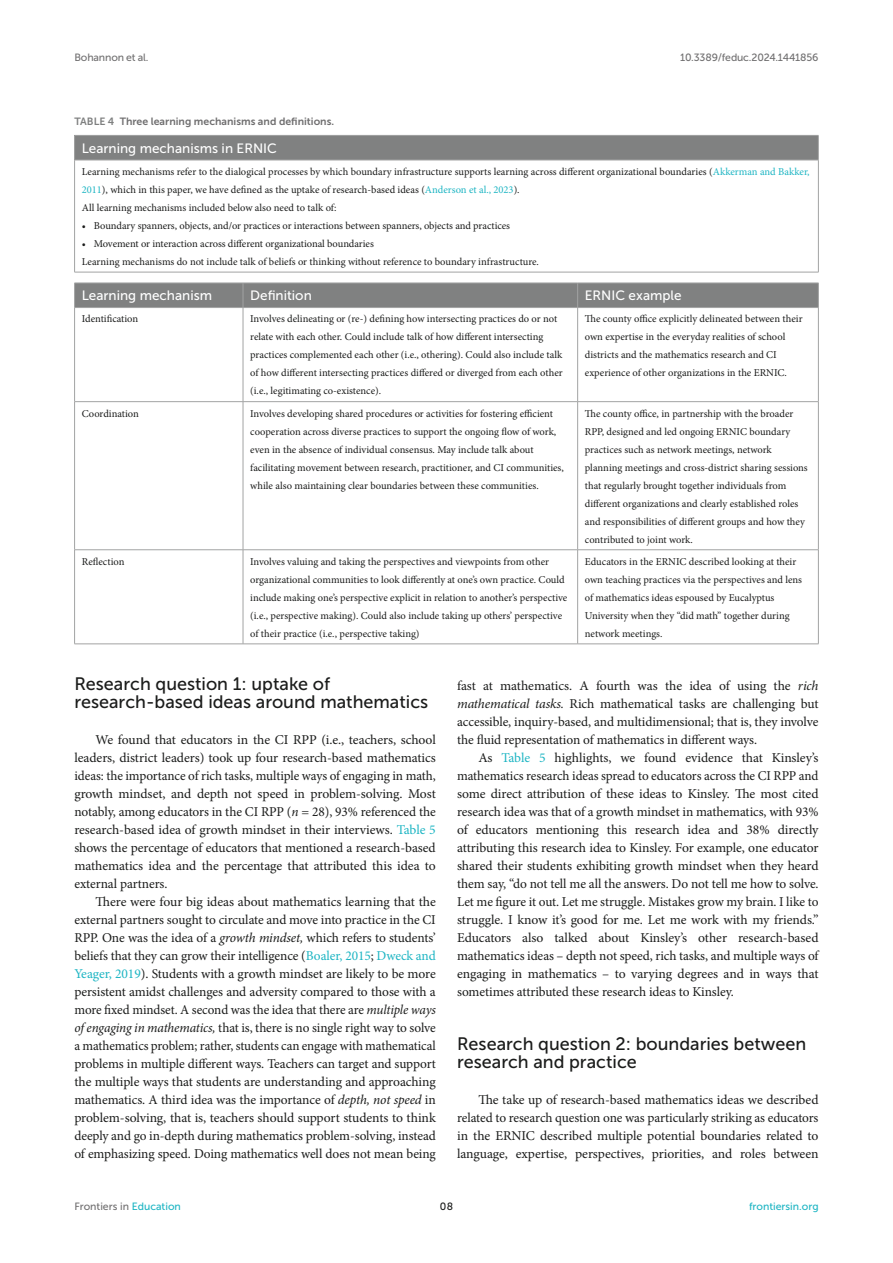
<style>
.page{position:relative;width:893px;height:1263px;background:#fff}
.page>*{position:absolute;margin:0;border:0;box-sizing:border-box;transform-origin:0 0}
.HEAD_2{font:18px/18px "Museo Sans 500";color:#1b1c1b}
.TEXT{font:13.5px/18px "Minion Pro";letter-spacing:-.005em;color:#1b1c1b;text-align:justify}
.TB_CH{font:13.5px "Museo Sans 500";color:#fff}
.TB_TX{font:10.5px/18px "Minion Pro";color:#1b1c1b}
.TB_BL{font:10.5px "Minion Pro";letter-spacing:-.005em;color:#1b1c1b}
.t1{font:10.5px "Museo Sans 500";letter-spacing:-.015em;color:#706f70}
.TT{font:10.5px "Museo Sans 700";color:#706f70}
.t2{font:10.5px "Museo Sans 500";color:#1db5c3}
.t3{font:10.5px "Museo Sans 500";color:#1b1c1b}
.s1{color:#7e7f7f}
.s2{color:#1db5c3}
.s3{font-style:italic}
</style>
<div class="page">
<div style="left:75px;top:135px;width:743px;height:25px;background:#808181"></div>
<hr style="left:74px;top:135px;width:745px;height:1px;background:#a2a3a3">
<svg style="left:74px;top:136px;width:1px;height:24px"></svg>
<svg style="left:818px;top:136px;width:1px;height:24px"></svg>
<hr style="left:74px;top:160px;width:745px;height:1px;background:#a2a3a3">
<hr style="left:74px;top:160px;width:1px;height:112px;background:#a2a3a3">
<hr style="left:818px;top:160px;width:1px;height:112px;background:#a2a3a3">
<hr style="left:74px;top:272px;width:745px;height:1px;background:#a2a3a3">
<hr style="left:243px;top:549px;width:335px;height:1px;background:#a2a3a3">
<hr style="left:243px;top:644px;width:335px;height:1px;background:#a2a3a3">
<hr style="left:577px;top:402px;width:1px;height:148px;background:#a2a3a3">
<hr style="left:818px;top:402px;width:1px;height:148px;background:#a2a3a3">
<hr style="left:578px;top:549px;width:241px;height:1px;background:#a2a3a3">
<hr style="left:577px;top:550px;width:1px;height:94px;background:#a2a3a3">
<hr style="left:818px;top:550px;width:1px;height:94px;background:#a2a3a3">
<hr style="left:578px;top:644px;width:241px;height:1px;background:#a2a3a3">
<hr style="left:74px;top:402px;width:1px;height:148px;background:#a2a3a3">
<hr style="left:243px;top:402px;width:1px;height:148px;background:#a2a3a3">
<hr style="left:74px;top:549px;width:169px;height:1px;background:#a2a3a3">
<hr style="left:74px;top:550px;width:1px;height:94px;background:#a2a3a3">
<hr style="left:243px;top:550px;width:1px;height:94px;background:#a2a3a3">
<hr style="left:74px;top:644px;width:169px;height:1px;background:#a2a3a3">
<svg style="left:74px;top:283px;width:745px;height:25px;background:#818282"></svg>
<hr style="left:74px;top:307px;width:169px;height:1px;background:#a2a3a3">
<hr style="left:243px;top:401px;width:335px;height:1px;background:#a2a3a3">
<hr style="left:577px;top:308px;width:1px;height:93px;background:#a2a3a3">
<hr style="left:818px;top:308px;width:1px;height:93px;background:#a2a3a3">
<hr style="left:578px;top:401px;width:241px;height:1px;background:#a2a3a3">
<hr style="left:74px;top:308px;width:1px;height:93px;background:#a2a3a3">
<hr style="left:243px;top:308px;width:1px;height:93px;background:#a2a3a3">
<hr style="left:74px;top:401px;width:169px;height:1px;background:#a2a3a3">
<p class="t1" style="left:74px;top:51px;width:76px">Bohannon et al.</p>
<p class="t1" style="left:680px;top:51px;width:140px">10.3389/feduc.2024.1441856</p>
<p class="TT" style="left:74px;top:115px;width:261px"><span class="s1">TABLE 4</span> Three learning mechanisms and definitions.</p>
<p class="TB_CH" style="left:82px;top:141px;width:197px">Learning mechanisms in ERNIC</p>
<p class="TB_TX" style="left:82px;top:163px;width:729px">Learning mechanisms refer to the dialogical processes by which boundary infrastructure supports learning across different organizational boundaries (<span class="s2">Akkerman and Bakker,<br>2011</span>), which in this paper, we have defined as the uptake of research-based ideas (<span class="s2">Anderson et al., 2023</span>).</p>
<p class="TB_TX" style="left:82px;top:199px;width:256px">All learning mechanisms included below also need to talk of:</p>
<p class="TB_BL" style="left:82px;top:218px;width:430px">• Boundary spanners, objects, and/or practices or interactions between spanners, objects and practices</p>
<p class="TB_BL" style="left:82px;top:236px;width:294px">• Movement or interaction across different organizational boundaries</p>
<p class="TB_TX" style="left:82px;top:253px;width:459px">Learning mechanisms do not include talk of beliefs or thinking without reference to boundary infrastructure.</p>
<p class="TB_CH" style="left:82px;top:288px;width:132px">Learning mechanism</p>
<p class="TB_CH" style="left:250px;top:288px;width:63px">Definition</p>
<p class="TB_CH" style="left:585px;top:288px;width:98px">ERNIC example</p>
<p class="TB_TX" style="left:82px;top:310px;width:58px">Identification</p>
<p class="TB_TX" style="left:250px;top:310px;width:314px">Involves delineating or (re-) defining how intersecting practices do or not relate with each other. Could include talk of how different intersecting practices complemented each other (i.e., othering). Could also include talk of how different intersecting practices differed or diverged from each other (i.e., legitimating co-existence).</p>
<p class="TB_TX" style="left:585px;top:310px;width:219px">The county office explicitly delineated between their own expertise in the everyday realities of school districts and the mathematics research and CI experience of other organizations in the ERNIC.</p>
<p class="TB_TX" style="left:82px;top:404px;width:59px">Coordination</p>
<p class="TB_TX" style="left:250px;top:404px;width:315px">Involves developing shared procedures or activities for fostering efficient cooperation across diverse practices to support the ongoing flow of work, even in the absence of individual consensus. May include talk about facilitating movement between research, practitioner, and CI communities, while also maintaining clear boundaries between these communities.</p>
<p class="TB_TX" style="left:585px;top:404px;width:224px">The county office, in partnership with the broader RPP, designed and led ongoing ERNIC boundary practices such as network meetings, network planning meetings and cross-district sharing sessions that regularly brought together individuals from different organizations and clearly established roles and responsibilities of different groups and how they contributed to joint work.</p>
<p class="TB_TX" style="left:82px;top:552px;width:44px">Reflection</p>
<p class="TB_TX" style="left:250px;top:552px;width:319px">Involves valuing and taking the perspectives and viewpoints from other organizational communities to look differently at one’s own practice. Could include making one’s perspective explicit in relation to another’s perspective (i.e., perspective making). Could also include taking up others’ perspective of their practice (i.e., perspective taking)</p>
<p class="TB_TX" style="left:585px;top:552px;width:219px">Educators in the ERNIC described looking at their own teaching practices via the perspectives and lens of mathematics ideas espoused by Eucalyptus University when they “did math” together during network meetings.</p>
<p class="HEAD_2" style="left:74px;top:675px;width:355px">Research question 1: uptake of research-based ideas around mathematics</p>
<p class="TEXT" style="left:74px;top:731px;width:363px;text-indent:21px">We found that educators in the CI RPP (i.e., teachers, school leaders, district leaders) took up four research-based mathematics ideas: the importance of rich tasks, multiple ways of engaging in math, growth mindset, and depth not speed in problem-solving. Most notably, among educators in the CI RPP (<span class="s3">n</span> = 28), 93% referenced the research-based idea of growth mindset in their interviews. <span class="s2">Table 5 </span>shows the percentage of educators that mentioned a research-based mathematics idea and the percentage that attributed this idea to external partners.</p>
<p class="TEXT" style="left:74px;top:893px;width:363px;text-indent:21px">There were four big ideas about mathematics learning that the external partners sought to circulate and move into practice in the CI RPP. One was the idea of a <span class="s3">growth mindset,</span> which refers to students’ beliefs that they can grow their intelligence (<span class="s2">Boaler, 2015</span>; <span class="s2">Dweck and Yeager, 2019</span>). Students with a growth mindset are likely to be more persistent amidst challenges and adversity compared to those with a more fixed mindset. A second was the idea that there are <span class="s3">multiple ways of engaging in mathematics,</span> that is, there is no single right way to solve a mathematics problem; rather, students can engage with mathematical problems in multiple different ways. Teachers can target and support the multiple ways that students are understanding and approaching mathematics. A third idea was the importance of <span class="s3">depth, not speed</span> in problem-solving, that is, teachers should support students to think deeply and go in-depth during mathematics problem-solving, instead of emphasizing speed. Doing mathematics well does not mean being</p>
<p class="TEXT" style="left:457px;top:677px;width:363px">fast at mathematics. A fourth was the idea of using the <span class="s3">rich mathematical tasks.</span> Rich mathematical tasks are challenging but accessible, inquiry-based, and multidimensional; that is, they involve the fluid representation of mathematics in different ways.</p>
<p class="TEXT" style="left:457px;top:749px;width:363px;text-indent:21px">As <span class="s2">Table 5</span> highlights, we found evidence that Kinsley’s mathematics research ideas spread to educators across the CI RPP and some direct attribution of these ideas to Kinsley. The most cited research idea was that of a growth mindset in mathematics, with 93% of educators mentioning this research idea and 38% directly attributing this research idea to Kinsley. For example, one educator shared their students exhibiting growth mindset when they heard them say, “do not tell me all the answers. Do not tell me how to solve.<br>Let me figure it out. Let me struggle. Mistakes grow my brain. I like to struggle. I know it’s good for me. Let me work with my friends.” Educators also talked about Kinsley’s other research-based mathematics ideas – depth not speed, rich tasks, and multiple ways of engaging in mathematics – to varying degrees and in ways that sometimes attributed these research ideas to Kinsley.</p>
<p class="HEAD_2" style="left:457px;top:1035px;width:351px">Research question 2: boundaries between research and practice</p>
<p class="TEXT" style="left:457px;top:1091px;width:363px;text-indent:21px">The take up of research-based mathematics ideas we described related to research question one was particularly striking as educators in the ERNIC described multiple potential boundaries related to language, expertise, perspectives, priorities, and roles between</p>
<p class="t1" style="left:74px;top:1200px;width:108px">Frontiers in <span class="s2">Education</span></p>
<p class="t3" style="left:440px;top:1200px;width:15px">08</p>
<p class="t2" style="left:749px;top:1200px;width:71px">frontiersin.org</p>
</div>
